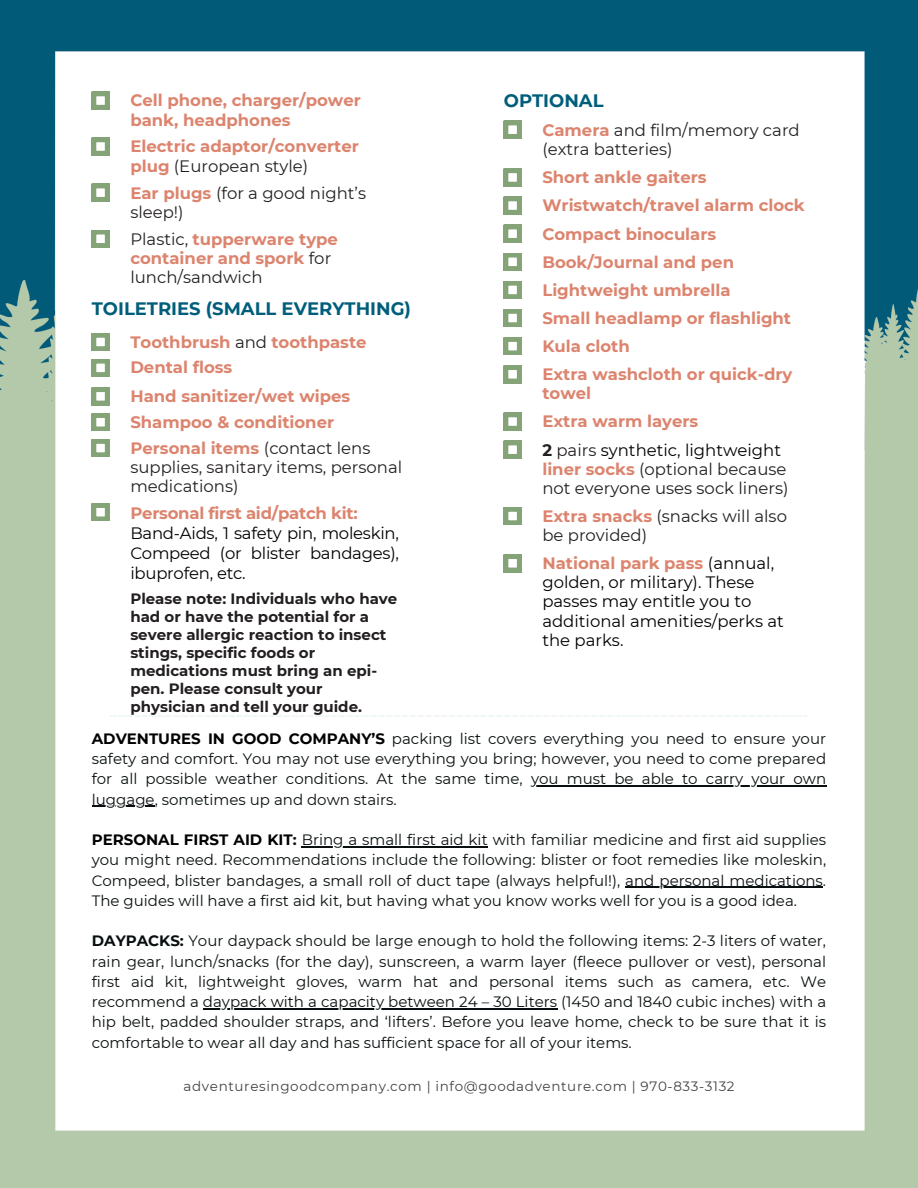
<style>
.page{position:relative;width:918px;height:1188px;background:#fff}
.page>*{position:absolute;margin:0;border:0;box-sizing:border-box;transform-origin:0 0}
.t1{font:700 18px "Montserrat";color:#005e7a}
.t2{font:700 16.5px/19.2px "Montserrat";color:#dc846e}
.t3{font:16.5px/19.2px "Montserrat";color:#231f20}
.t4{font:16.5px/19.2px "Montserrat";color:#000;text-align:justify}
.t5{font:15px/20.2px "Montserrat";color:#090f10;text-align:justify}
.t6{font:700 15px/18px "Montserrat";color:#231f20}
.t7{font:13.5px "Montserrat";letter-spacing:.045em;color:#424342}
.s1{font-weight:400;color:#231f20}
.s2{font-weight:700;color:#dc846e}
.s3{font-weight:700}
.s4{color:#000}
.s5{font-weight:700;color:#000}
</style>
<div class="page">
<img style="left:0;top:0;width:918px;height:1188px">
<svg style="left:92px;top:333px;width:17px;height:18px"></svg>
<svg style="left:92px;top:388px;width:17px;height:17px"></svg>
<svg style="left:92px;top:439px;width:17px;height:18px"></svg>
<svg style="left:92px;top:413px;width:17px;height:18px"></svg>
<svg style="left:92px;top:184px;width:17px;height:17px"></svg>
<svg style="left:92px;top:230px;width:17px;height:18px"></svg>
<hr style="left:531px;top:786px;width:295px;height:1px;background:#090f10">
<hr style="left:92px;top:806px;width:63px;height:1px;background:#090f10">
<hr style="left:302px;top:846px;width:186px;height:1px;background:#090f10">
<hr style="left:625px;top:887px;width:198px;height:1px;background:#090f10">
<hr style="left:203px;top:1008px;width:354px;height:1px;background:#090f10">
<svg style="left:110px;top:715px;width:698px;height:2px"></svg>
<svg style="left:92px;top:359px;width:17px;height:18px"></svg>
<svg style="left:92px;top:138px;width:17px;height:17px"></svg>
<svg style="left:92px;top:503px;width:17px;height:18px"></svg>
<svg style="left:92px;top:92px;width:17px;height:17px"></svg>
<svg style="left:504px;top:121px;width:17px;height:17px"></svg>
<svg style="left:504px;top:169px;width:17px;height:17px"></svg>
<svg style="left:504px;top:197px;width:17px;height:17px"></svg>
<svg style="left:504px;top:225px;width:17px;height:17px"></svg>
<svg style="left:504px;top:253px;width:17px;height:18px"></svg>
<svg style="left:504px;top:281px;width:17px;height:18px"></svg>
<svg style="left:504px;top:507px;width:17px;height:18px"></svg>
<svg style="left:504px;top:337px;width:17px;height:18px"></svg>
<svg style="left:504px;top:366px;width:17px;height:17px"></svg>
<svg style="left:504px;top:309px;width:17px;height:18px"></svg>
<svg style="left:504px;top:441px;width:17px;height:17px"></svg>
<svg style="left:504px;top:413px;width:17px;height:17px"></svg>
<svg style="left:504px;top:555px;width:17px;height:17px"></svg>
<p class="t2" style="left:130px;top:91px;width:232px">Cell phone, charger/power bank, headphones</p>
<h1 class="t2" style="left:130px;top:137px;width:230px">Electric adaptor/converter plug <span class="s1">(European style)</span></h1>
<p class="t3" style="left:130px;top:183px;width:237px"><span class="s2">Ear plugs</span> (for a good night’s sleep!)</p>
<h1 class="t2" style="left:130px;top:229px;width:209px"><span class="s1">Plastic,</span> tupperware type container and spork <span class="s1">for lunch/sandwich</span></h1>
<p class="t1" style="left:92px;top:297px;width:321px">TOILETRIES (SMALL EVERYTHING)</p>
<p class="t2" style="left:130px;top:332px;width:238px">Toothbrush <span class="s1">and</span> toothpaste</p>
<p class="t2" style="left:130px;top:387px;width:221px">Hand sanitizer/wet wipes</p>
<p class="t3" style="left:130px;top:438px;width:273px"><span class="s2">Personal items</span> (contact lens supplies, sanitary items, personal medications)</p>
<p class="t2" style="left:130px;top:357px;width:104px">Dental floss</p>
<p class="t2" style="left:130px;top:413px;width:205px">Shampoo &amp; conditioner</p>
<p class="t2" style="left:130px;top:503px;width:229px">Personal first aid/patch kit:</p>
<p class="t4" style="left:130px;top:523px;width:270px;line-height:20.2px">Band-Aids, 1 safety pin, moleskin, Compeed (or blister bandages), ibuprofen, etc.</p>
<p class="t6" style="left:130px;top:589px;width:269px">Please note: Individuals who have had or have the potential for a severe allergic reaction to insect stings, specific foods or medications must bring an epi&shy;pen. Please consult your physician and tell your guide.</p>
<p class="t1" style="left:504px;top:89px;width:101px">OPTIONAL</p>
<p class="t3" style="left:542px;top:120px;width:259px"><span class="s2">Camera</span> and film/memory card (extra batteries)</p>
<p class="t2" style="left:542px;top:168px;width:166px">Short ankle gaiters</p>
<p class="t2" style="left:542px;top:196px;width:264px">Wristwatch/travel alarm clock</p>
<p class="t2" style="left:542px;top:224px;width:175px">Compact binoculars</p>
<p class="t2" style="left:542px;top:252px;width:193px">Book/Journal and pen</p>
<p class="t2" style="left:542px;top:280px;width:190px">Lightweight umbrella</p>
<p class="t2" style="left:542px;top:308px;width:250px">Small headlamp or flashlight</p>
<p class="t2" style="left:542px;top:337px;width:89px">Kula cloth</p>
<p class="t2" style="left:542px;top:365px;width:252px">Extra washcloth or quick-dry towel</p>
<p class="t2" style="left:542px;top:412px;width:157px">Extra warm layers</p>
<p class="t3" style="left:542px;top:440px;width:248px"><span class="s3">2</span> pairs <span class="s4">synthetic, lightweight </span><span class="s2">liner socks</span> (optional because not everyone uses sock liners)</p>
<p class="t3" style="left:542px;top:506px;width:246px"><span class="s2">Extra snacks</span> (snacks will also be provided)</p>
<p class="t4" style="left:542px;top:554px;width:243px;text-align:left"><span class="s2">National park pass</span> (annual, golden, or military). These passes may entitle you to additional amenities/perks at the parks.</p>
<p class="t5" style="left:92px;top:728px;width:736px"><span class="s5">ADVENTURES IN GOOD COMPANY’S</span> packing list covers everything you need to ensure your safety and comfort. You may not use everything you bring; however, you need to come prepared for all possible weather conditions. At the same time,</p>
<p class="t5" style="left:531px;top:769px;width:297px">you must be able to carry your own</p>
<p class="t5" style="left:92px;top:789px;width:306px">luggage, sometimes up and down stairs.</p>
<p class="t5" style="left:92px;top:830px;width:736px"><span class="s5">PERSONAL FIRST AID KIT</span><span class="s3">:</span> Bring a small first aid kit with familiar medicine and first aid supplies</p>
<p class="t5" style="left:92px;top:850px;width:736px">you might need. Recommendations include the following: blister or foot remedies like moleskin,<br>Compeed, blister bandages, a small roll of duct tape (always helpful!), and personal medications.</p>
<p class="t5" style="left:92px;top:890px;width:707px">The guides will have a first aid kit, but having what you know works well for you is a good idea.</p>
<p class="t5" style="left:92px;top:931px;width:736px"><span class="s3">DAYPACKS:</span> Your daypack should be large enough to hold the following items: 2-3 liters of water, rain gear, lunch/snacks (for the day), sunscreen, a warm layer (fleece pullover or vest), personal first aid kit, lightweight gloves, warm hat and personal items such as camera, etc. We recommend a daypack with a capacity between 24 – 30 Liters (1450 and 1840 cubic inches) with a</p>
<p class="t5" style="left:92px;top:1012px;width:736px">hip belt, padded shoulder straps, and ‘lifters’. Before you leave home, check to be sure that it is comfortable to wear all day and has sufficient space for all of your items.</p>
<p class="t7" style="left:184px;top:1078px;width:553px">adventuresingoodcompany.com | info@goodadventure.com | 970-833-3132</p>
</div>
